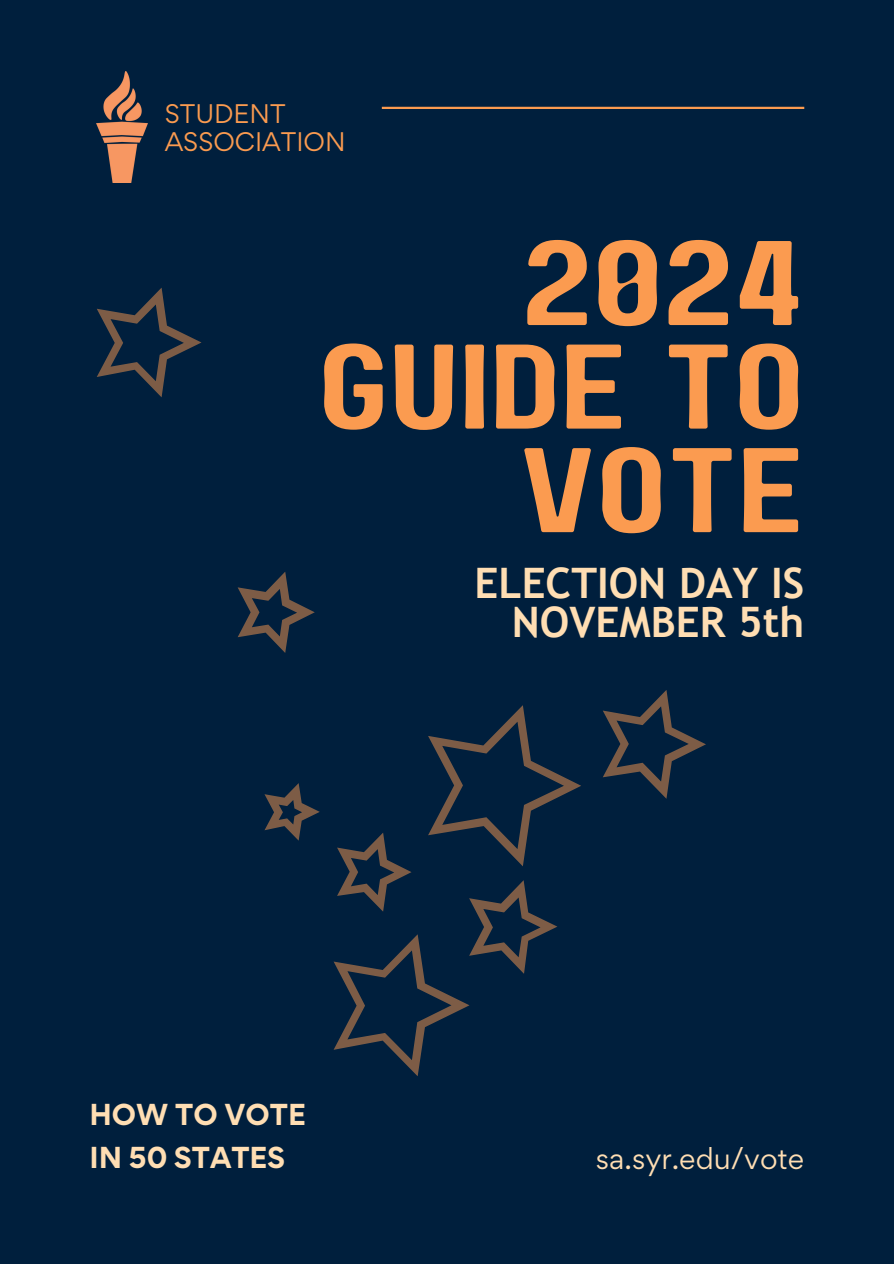
<style>
.page{position:relative;width:894px;height:1264px;background:#fff}
.page>*{position:absolute;margin:0;border:0;box-sizing:border-box;transform-origin:0 0}
.t1{font:120px/103.5px "Paalalabas Display Wide BETA";color:#fb9b50;text-align:right}
.t2{font:700 42px/39.3px "Trebuchet MS";color:#ffdeb3;text-align:right}
.t3{font:700 27px/42.8px "Gordita";color:#ffdeb3}
.t4{font:27px "Gordita";color:#ffdeb3}
.t5{font:24px/28.2px "Gordita";color:#fb9b50}
</style>
<div class="page">
<div style="left:0;top:0;width:893px;height:1263px;background:#001f3d"></div>
<hr style="left:382px;top:107px;width:422px;height:2px;background:#fb9b50">
<svg style="left:97px;top:288px;width:608px;height:788px"></svg>
<img style="left:97px;top:72px;width:50px;height:110px">
<p class="t5" style="left:165px;top:99px;width:182px">STUDENT<br>ASSOCIATION</p>
<p class="t1" style="left:318px;top:240px;width:487px">2024<br>GUIDE TO<br>VOTE</p>
<h1 class="t2" style="left:474px;top:563px;width:331px">ELECTION DAY IS<br>NOVEMBER 5th</h1>
<h2 class="t3" style="left:89px;top:1093px;width:218px">HOW TO VOTE<br>IN 50 STATES</h2>
<h3 class="t4" style="left:595px;top:1139px;width:210px">sa.syr.edu/vote</h3>
</div>
